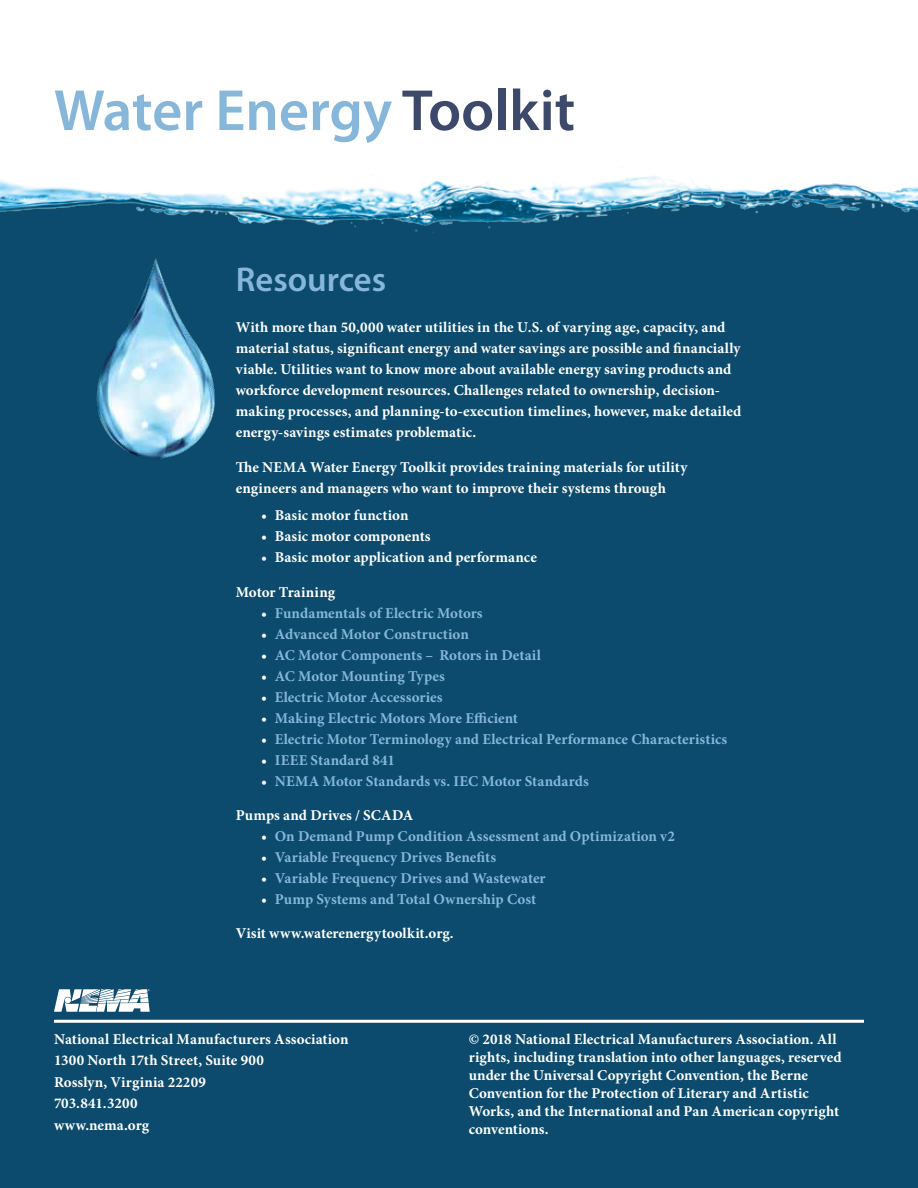
<style>
.page{position:relative;width:918px;height:1188px;background:#fff}
.page>*{position:absolute;margin:0;border:0;box-sizing:border-box;transform-origin:0 0}
.t1{font:600 58.5px "Myriad Pro";color:#86b7da}
.t2{font:600 34.5px "Myriad Pro";color:#86b7da}
.t3{font:700 15px/21px "Minion Pro";letter-spacing:.005em;color:#fff}
.t4{font:700 15px "Minion Pro";color:#86b7da}
.s1{color:#3c496b}
.s2{color:#fff}
</style>
<div class="page">
<div style="left:0;top:269px;width:918px;height:919px;background:#0c4b6d"></div>
<img style="left:0;top:167px;width:918px;height:102px">
<img style="left:89px;top:256px;width:130px;height:210px">
<hr style="left:54px;top:1020px;width:810px;height:3px;background:#fff">
<svg style="left:54px;top:989px;width:96px;height:23px"></svg>
<h1 class="t1" style="left:54px;top:73px;width:523px">Water Energy <span class="s1">Toolkit</span></h1>
<h2 class="t2" style="left:236px;top:257px;width:152px">Resources</h2>
<p class="t3" style="left:236px;top:317px;width:507px">With more than 50,000 water utilities in the U.S. of varying age, capacity, and material status, significant energy and water savings are possible and financially viable. Utilities want to know more about available energy saving products and workforce development resources. Challenges related to ownership, decision&shy;making processes, and planning-to-execution timelines, however, make detailed energy-savings estimates problematic.</p>
<p class="t3" style="left:236px;top:456px;width:453px">The NEMA Water Energy Toolkit provides training materials for utility engineers and managers who want to improve their systems through</p>
<p class="t3" style="left:261px;top:505px;width:149px">• Basic motor function</p>
<p class="t3" style="left:261px;top:526px;width:171px">• Basic motor components</p>
<p class="t3" style="left:261px;top:547px;width:277px">• Basic motor application and performance</p>
<p class="t3" style="left:236px;top:581px;width:101px">Motor Training</p>
<p class="t4" style="left:261px;top:602px;width:223px"><span class="s2">•</span> Fundamentals of Electric Motors</p>
<p class="t4" style="left:261px;top:623px;width:209px"><span class="s2">•</span> Advanced Motor Construction</p>
<p class="t4" style="left:261px;top:644px;width:281px"><span class="s2">•</span> AC Motor Components – Rotors in Detail</p>
<p class="t4" style="left:261px;top:665px;width:185px"><span class="s2">•</span> AC Motor Mounting Types</p>
<p class="t4" style="left:261px;top:686px;width:183px"><span class="s2">•</span> Electric Motor Accessories</p>
<p class="t4" style="left:261px;top:707px;width:258px"><span class="s2">•</span> Making Electric Motors More Efficient</p>
<p class="t4" style="left:261px;top:728px;width:468px"><span class="s2">•</span> Electric Motor Terminology and Electrical Performance Characteristics</p>
<p class="t4" style="left:261px;top:749px;width:135px"><span class="s2">•</span> IEEE Standard 841</p>
<p class="t4" style="left:261px;top:770px;width:329px"><span class="s2">•</span> NEMA Motor Standards vs. IEC Motor Standards</p>
<p class="t3" style="left:236px;top:805px;width:179px">Pumps and Drives / SCADA</p>
<p class="t4" style="left:261px;top:826px;width:415px"><span class="s2">•</span> On Demand Pump Condition Assessment and Optimization v2</p>
<p class="t4" style="left:261px;top:847px;width:236px"><span class="s2">•</span> Variable Frequency Drives Benefits</p>
<p class="t4" style="left:261px;top:868px;width:286px"><span class="s2">•</span> Variable Frequency Drives and Wastewater</p>
<p class="t4" style="left:261px;top:889px;width:276px"><span class="s2">•</span> Pump Systems and Total Ownership Cost</p>
<p class="t3" style="left:236px;top:922px;width:219px">Visit www.waterenergytoolkit.org.</p>
<p class="t3" style="left:54px;top:1028px;width:296px;line-height:21.5px">National Electrical Manufacturers Association<br>1300 North 17th Street, Suite 900<br>Rosslyn, Virginia 22209<br>703.841.3200<br>www.nema.org</p>
<p class="t3" style="left:469px;top:1030px;width:374px;line-height:18px">© 2018 National Electrical Manufacturers Association. All rights, including translation into other languages, reserved under the Universal Copyright Convention, the Berne Convention for the Protection of Literary and Artistic Works, and the International and Pan American copyright conventions.</p>
</div>
